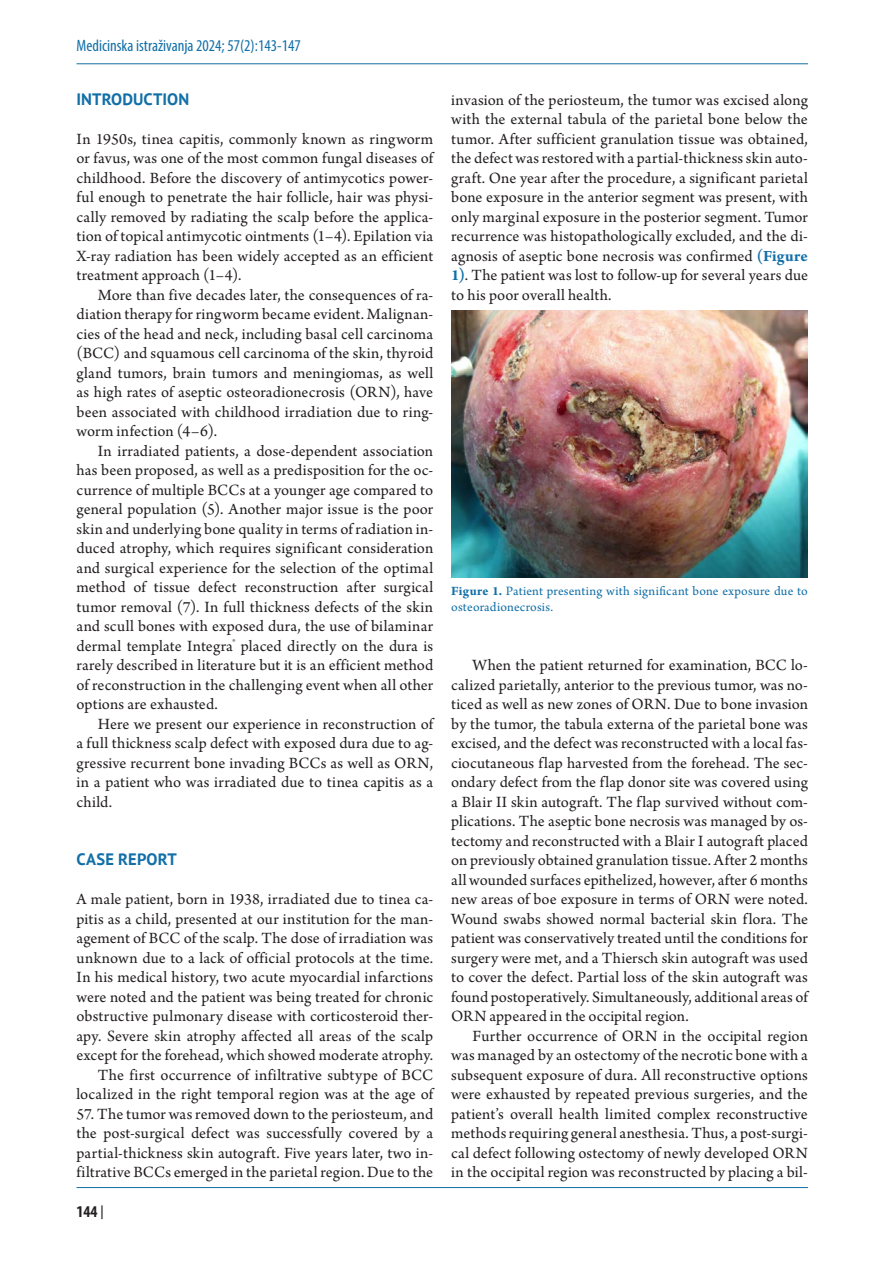
<style>
.page{position:relative;width:893px;height:1263px;background:#fff}
.page>*{position:absolute;margin:0;border:0;box-sizing:border-box;transform-origin:0 0}
.t1{font:16.5px/19.5px "Arno Pro";letter-spacing:.005em;color:#231f20;text-align:justify}
.t2{font:condensed 16.5px "Myriad Pro";color:#126fa7}
.t3{font:700 16.5px "PT Sans";letter-spacing:.005em;color:#126fa7}
.t4{font:700 condensed 16.5px "Myriad Pro";color:#231f20}
.t5{font:13.5px/16.2px "Arno Pro";letter-spacing:.015em;color:#126fa7}
.s1{font-family:"PT Sans";font-weight:400;font-stretch:normal}
.s2{font-weight:700;color:#126fa7}
.s3{font-weight:700}
</style>
<div class="page">
<hr style="left:77px;top:63px;width:731px;height:1px;background:#126fa7">
<hr style="left:77px;top:1187px;width:731px;height:1px;background:#126fa7">
<img style="left:451px;top:310px;width:357px;height:268px">
<p class="t2" style="left:77px;top:35px;width:226px">Medicinska istraživanja 2024; 57(2):143-147</p>
<p class="t3" style="left:77px;top:88px;width:114px">INTRODUCTION</p>
<p class="t1" style="left:77px;top:130px;width:358px">In 1950s, tinea capitis, commonly known as ringworm or favus, was one of the most common fungal diseases of childhood. Before the discovery of antimycotics power&shy;ful enough to penetrate the hair follicle, hair was physi&shy;cally removed by radiating the scalp before the applica&shy;tion of topical antimycotic ointments (1–4). Epilation via X-ray radiation has been widely accepted as an efficient treatment approach (1–4).</p>
<p class="t1" style="left:77px;top:286px;width:358px;text-indent:21px">More than five decades later, the consequences of ra&shy;diation therapy for ringworm became evident. Malignan&shy;cies of the head and neck, including basal cell carcinoma (BCC) and squamous cell carcinoma of the skin, thyroid gland tumors, brain tumors and meningiomas, as well as high rates of aseptic osteoradionecrosis (ORN), have been associated with childhood irradiation due to ring&shy;worm infection (4–6).</p>
<p class="t1" style="left:77px;top:442px;width:358px;text-indent:21px">In irradiated patients, a dose-dependent association has been proposed, as well as a predisposition for the oc&shy;currence of multiple BCCs at a younger age compared to general population (5). Another major issue is the poor skin and underlying bone quality in terms of radiation in&shy;duced atrophy, which requires significant consideration and surgical experience for the selection of the optimal method of tissue defect reconstruction after surgical tumor removal (7). In full thickness defects of the skin and scull bones with exposed dura, the use of bilaminar dermal template Integra<sup>®</sup> placed directly on the dura is rarely described in literature but it is an efficient method of reconstruction in the challenging event when all other options are exhausted.</p>
<p class="t1" style="left:77px;top:715px;width:358px;text-indent:21px">Here we present our experience in reconstruction of a full thickness scalp defect with exposed dura due to ag&shy;gressive recurrent bone invading BCCs as well as ORN, in a patient who was irradiated due to tinea capitis as a child.</p>
<p class="t3" style="left:77px;top:848px;width:102px">CASE REPORT</p>
<p class="t1" style="left:77px;top:890px;width:358px;text-align:right">A male patient, born in 1938, irradiated due to tinea ca&shy;pitis as a child, presented at our institution for the man&shy;agement of BCC of the scalp. The dose of irradiation was unknown due to a lack of official protocols at the time.<br>In his medical history, two acute myocardial infarctions were noted and the patient was being treated for chronic obstructive pulmonary disease with corticosteroid ther&shy;apy. Severe skin atrophy affected all areas of the scalp except for the forehead, which showed moderate atrophy.<br>The first occurrence of infiltrative subtype of BCC localized in the right temporal region was at the age of</p>
<p class="t1" style="left:77px;top:1105px;width:358px">57. The tumor was removed down to the periosteum, and the post-surgical defect was successfully covered by a partial-thickness skin autograft. Five years later, two in&shy;filtrative BCCs emerged in the parietal region. Due to the</p>
<p class="t4" style="left:77px;top:1201px;width:29px">144 <span class="s1">|</span></p>
<p class="t1" style="left:451px;top:91px;width:358px">invasion of the periosteum, the tumor was excised along with the external tabula of the parietal bone below the tumor. After sufficient granulation tissue was obtained, the defect was restored with a partial-thickness skin auto&shy;graft. One year after the procedure, a significant parietal bone exposure in the anterior segment was present, with only marginal exposure in the posterior segment. Tumor recurrence was histopathologically excluded, and the di&shy;agnosis of aseptic bone necrosis was confirmed <span class="s2">(Figure 1)</span>. The patient was lost to follow-up for several years due to his poor overall health.</p>
<p class="t5" style="left:451px;top:583px;width:358px"><span class="s3">Figure 1.</span> Patient presenting with significant bone exposure due to osteoradionecrosis.</p>
<p class="t1" style="left:451px;top:656px;width:358px;text-indent:21px">When the patient returned for examination, BCC lo&shy;calized parietally, anterior to the previous tumor, was no&shy;ticed as well as new zones of ORN. Due to bone invasion by the tumor, the tabula externa of the parietal bone was excised, and the defect was reconstructed with a local fas&shy;ciocutaneous flap harvested from the forehead. The sec&shy;ondary defect from the flap donor site was covered using a Blair II skin autograft. The flap survived without com&shy;plications. The aseptic bone necrosis was managed by os&shy;tectomy and reconstructed with a Blair I autograft placed on previously obtained granulation tissue. After 2 months all wounded surfaces epithelized, however, after 6 months new areas of boe exposure in terms of ORN were noted.<br>Wound swabs showed normal bacterial skin flora. The patient was conservatively treated until the conditions for surgery were met, and a Thiersch skin autograft was used to cover the defect. Partial loss of the skin autograft was found postoperatively. Simultaneously, additional areas of ORN appeared in the occipital region.</p>
<p class="t1" style="left:451px;top:1027px;width:358px;text-indent:21px">Further occurrence of ORN in the occipital region was managed by an ostectomy of the necrotic bone with a subsequent exposure of dura. All reconstructive options were exhausted by repeated previous surgeries, and the patient’s overall health limited complex reconstructive methods requiring general anesthesia. Thus, a post-surgi&shy;cal defect following ostectomy of newly developed ORN in the occipital region was reconstructed by placing a bil-</p>
</div>
